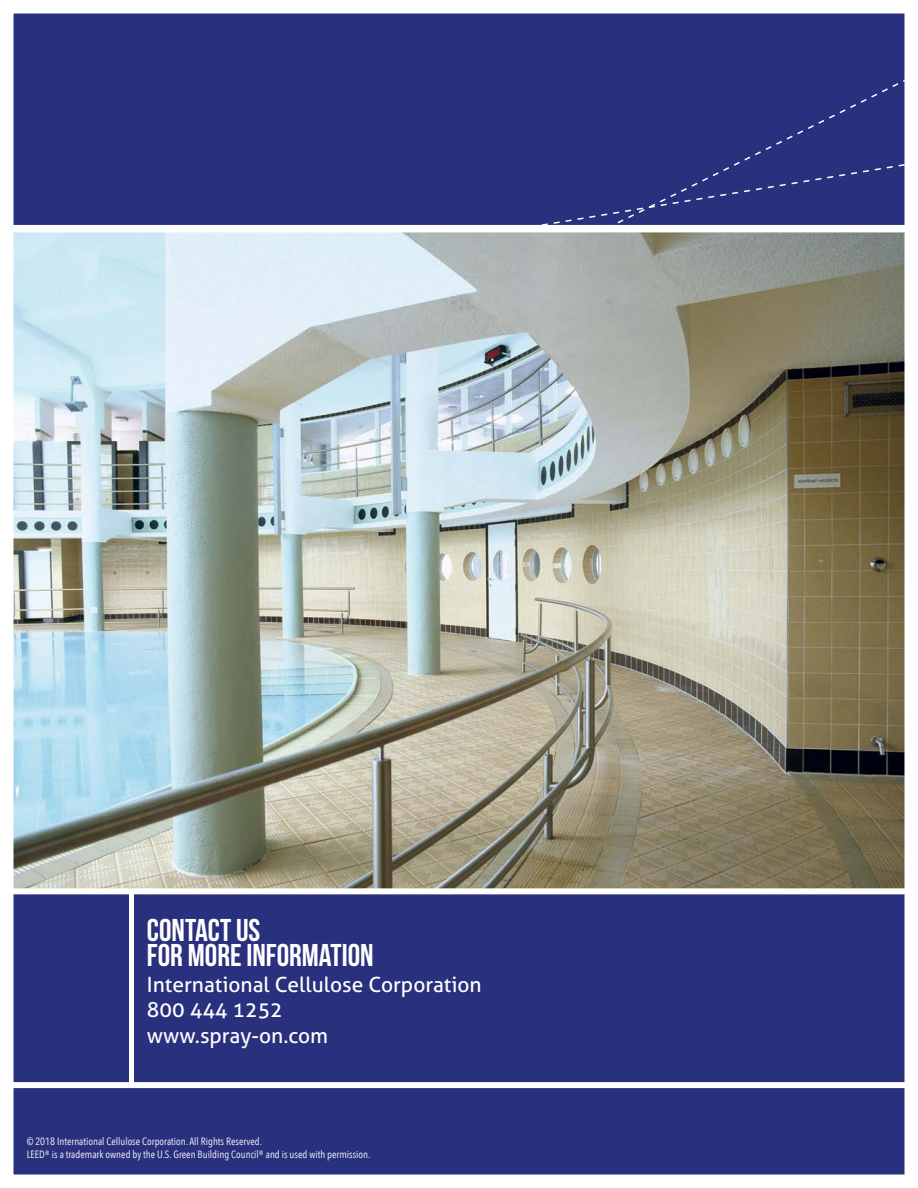
<style>
.page{position:relative;width:918px;height:1188px;background:#fff}
.page>*{position:absolute;margin:0;border:0;box-sizing:border-box;transform-origin:0 0}
.t1{font:31.5px "Bebas Neue";color:#fff}
.t2{font:21px "Aller";color:#fff}
.t3{font:10.5px "Avenir Next Condensed";color:#fff}
</style>
<div class="page">
<img style="left:13px;top:13px;width:891px;height:1162px">
<p class="t1" style="left:147px;top:913px;width:115px">CONTACT US</p>
<p class="t1" style="left:147px;top:938px;width:228px">FOR MORE INFORMATION</p>
<p class="t2" style="left:147px;top:972px;width:336px">International Cellulose Corporation</p>
<p class="t2" style="left:147px;top:997px;width:137px">800 444 1252</p>
<p class="t2" style="left:147px;top:1023px;width:183px">www.spray-on.com</p>
<p class="t3" style="left:27px;top:1132px;width:237px">© 2018 International Cellulose Corporation. All Rights Reserved.</p>
<p class="t3" style="left:27px;top:1145px;width:345px">LEED® is a trademark owned by the U.S. Green Building Council® and is used with permission.</p>
</div>
